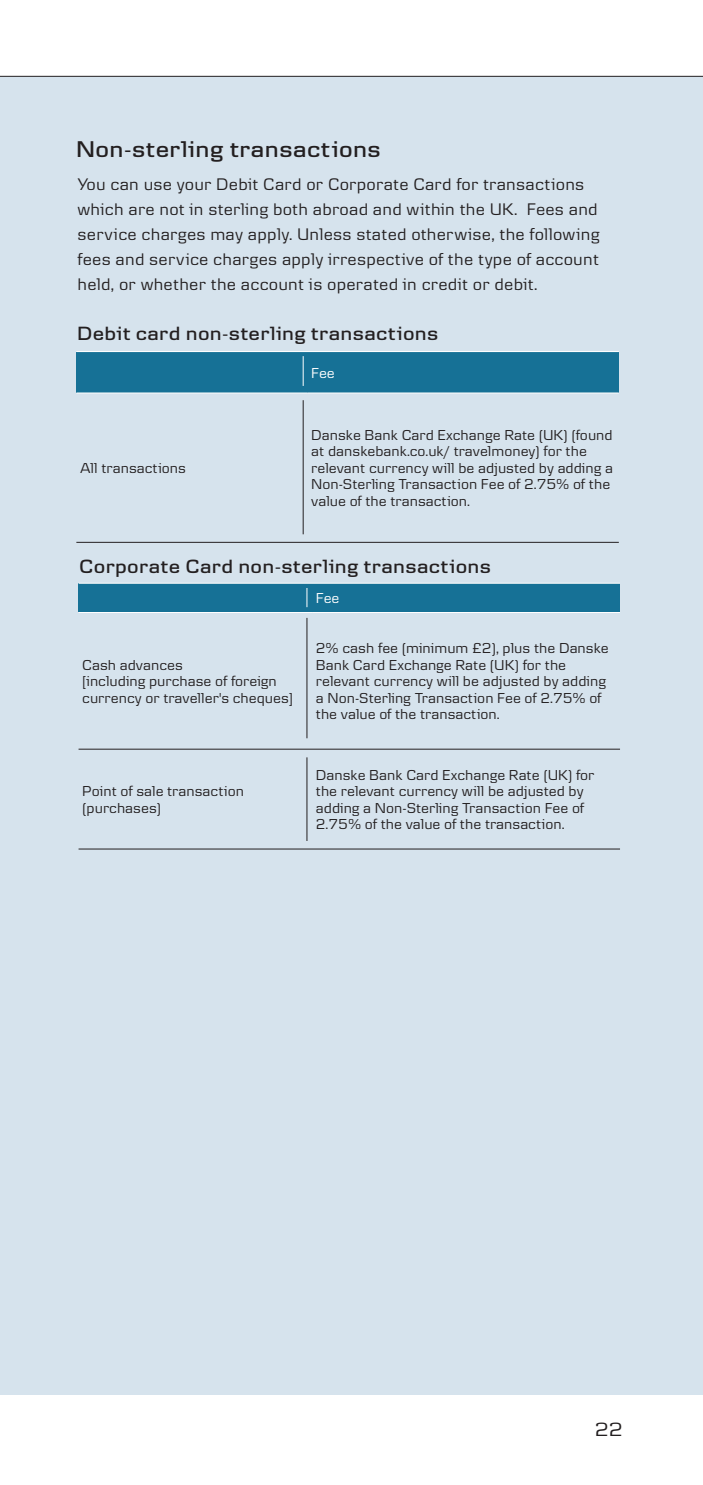
<style>
.page{position:relative;width:703px;height:1485px;background:#fff}
.page>*{position:absolute;margin:0;border:0;box-sizing:border-box;transform-origin:0 0}
.t1{font:600 23.75px "Danske Headline";letter-spacing:.05em;color:#231f20}
.t2{font:600 20px "Danske Headline";letter-spacing:.05em;color:#231f20}
.t3{font:20px "Danske Headline";color:#231f20}
.t4{font:17.5px/25px "Danske Text";letter-spacing:.015em;color:#231f20}
.t5{font:15px/16.5px "Danske Text";color:#231f20}
.t6{font:15px "Danske Text";color:#fff}
</style>
<div class="page">
<div style="left:0;top:76px;width:702px;height:1318px;background:#d6e3ed"></div>
<hr style="left:0;top:76px;width:702px;height:1px;background:#231f20">
<div style="left:78px;top:584px;width:542px;height:28px;background:#167196"></div>
<hr style="left:78px;top:583px;width:542px;height:1px;background:#fff">
<hr style="left:78px;top:612px;width:234px;height:1px;background:#fff">
<hr style="left:312px;top:612px;width:308px;height:1px;background:#fff">
<hr style="left:78px;top:749px;width:542px;height:1px;background:#231f20">
<hr style="left:78px;top:849px;width:542px;height:1px;background:#231f20">
<svg style="left:306px;top:588px;width:1px;height:19px"></svg>
<hr style="left:306px;top:618px;width:1px;height:120px;background:#231f20">
<hr style="left:306px;top:757px;width:1px;height:84px;background:#231f20">
<div style="left:76px;top:352px;width:542px;height:41px;background:#167196"></div>
<hr style="left:76px;top:351px;width:542px;height:1px;background:#fff">
<hr style="left:76px;top:393px;width:231px;height:1px;background:#fff">
<hr style="left:307px;top:393px;width:311px;height:1px;background:#fff">
<hr style="left:76px;top:542px;width:542px;height:1px;background:#231f20">
<hr style="left:303px;top:356px;width:1px;height:30px;background:#fff">
<hr style="left:303px;top:400px;width:1px;height:134px;background:#231f20">
<h1 class="t1" style="left:76px;top:141px;width:305px">Non-sterling transactions</h1>
<p class="t4" style="left:78px;top:174px;width:523px">You can use your Debit Card or Corporate Card for transactions which are not in sterling both abroad and within the UK. Fees and service charges may apply. Unless stated otherwise, the following fees and service charges apply irrespective of the type of account held, or whether the account is operated in credit or debit.</p>
<h2 class="t2" style="left:77px;top:327px;width:362px">Debit card non-sterling transactions</h2>
<p class="t5" style="left:80px;top:461px;width:107px">All transactions</p>
<p class="t6" style="left:311px;top:368px;width:25px">Fee</p>
<p class="t5" style="left:311px;top:428px;width:303px">Danske Bank Card Exchange Rate (UK) (found at danskebank.co.uk/ travelmoney) for the relevant currency will be adjusted by adding a Non-Sterling Transaction Fee of 2.75% of the value of the transaction.</p>
<h2 class="t2" style="left:80px;top:559px;width:412px">Corporate Card non-sterling transactions</h2>
<p class="t5" style="left:82px;top:658px;width:212px">Cash advances<br>[including purchase of foreign currency or traveller's cheques]</p>
<p class="t5" style="left:82px;top:784px;width:163px">Point of sale transaction (purchases)</p>
<p class="t6" style="left:316px;top:593px;width:25px">Fee</p>
<p class="t5" style="left:316px;top:641px;width:294px">2% cash fee (minimum £2), plus the Danske Bank Card Exchange Rate (UK) for the relevant currency will be adjusted by adding a Non-Sterling Transaction Fee of 2.75% of the value of the transaction.</p>
<p class="t5" style="left:316px;top:768px;width:280px">Danske Bank Card Exchange Rate (UK) for the relevant currency will be adjusted by adding a Non-Sterling Transaction Fee of 2.75% of the value of the transaction.</p>
<h2 class="t3" style="left:595px;top:1422px;width:29px">22</h2>
</div>
